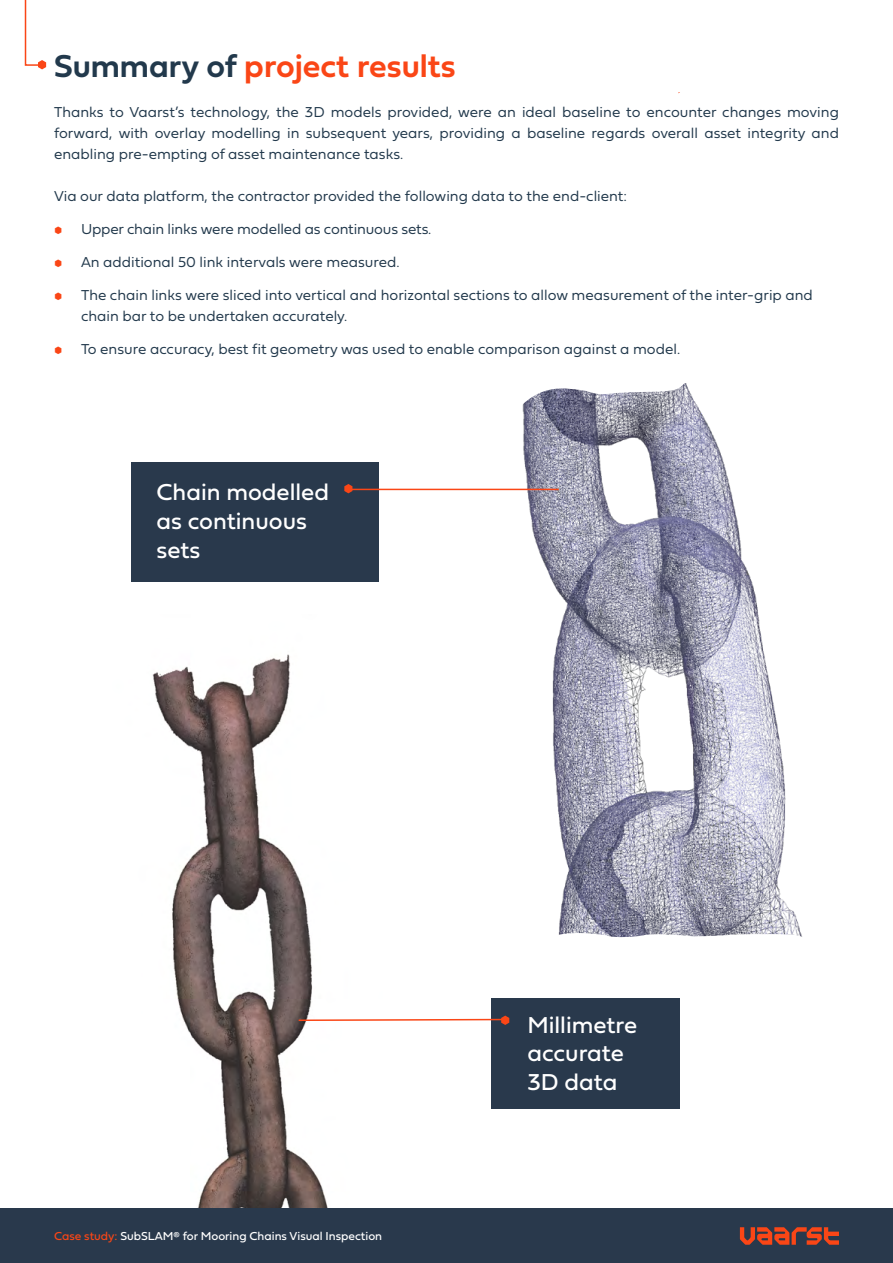
<style>
.page{position:relative;width:893px;height:1263px;background:#fff}
.page>*{position:absolute;margin:0;border:0;box-sizing:border-box;transform-origin:0 0}
.t1{font:33px "Fieldwork Geo Demibold";color:#fa4616}
.t2{font:24px/28.8px "Fieldwork Geo Regular";color:#fff}
.t3{font:15px/21px "Fieldwork Geo Light";color:#22394c;text-align:justify}
.t4{font:12px "Fieldwork Geo Regular";color:#fff}
.s1{color:#22394c}
.s2{color:#fa4616}
.s3{font-size:10.5px}
</style>
<div class="page">
<img style="left:0;top:654px;width:403px;height:555px">
<svg style="left:24px;top:0;width:23px;height:69px"></svg>
<div style="left:491px;top:998px;width:188px;height:111px;background:#29394c"></div>
<svg style="left:297px;top:1015px;width:212px;height:10px"></svg>
<div style="left:0;top:1209px;width:893px;height:54px;background:#29394c"></div>
<svg style="left:740px;top:1227px;width:99px;height:18px"></svg>
<div style="left:132px;top:462px;width:247px;height:120px;background:#29394c"></div>
<svg style="left:344px;top:484px;width:8px;height:9px"></svg>
<img style="left:503px;top:393px;width:297px;height:536px">
<hr style="left:348px;top:489px;width:211px;height:1px;background:#fa4616">
<svg style="left:503px;top:383px;width:187px;height:33px"></svg>
<svg style="left:558px;top:929px;width:245px;height:9px"></svg>
<h1 class="t1" style="left:54px;top:40px;width:403px"><span class="s1">Summary of</span> project results</h1>
<p class="t3" style="left:54px;top:101px;width:786px">Thanks to Vaarst’s technology, the 3D models provided, were an ideal baseline to encounter changes moving forward, with overlay modelling in subsequent years, providing a baseline regards overall asset integrity and enabling pre-empting of asset maintenance tasks.</p>
<p class="t3" style="left:54px;top:185px;width:575px">Via our data platform, the contractor provided the following data to the end-client:</p>
<p class="t3" style="left:54px;top:218px;width:379px"><span class="s2">⬢</span> Upper chain links were modelled as continuous sets.</p>
<p class="t3" style="left:54px;top:251px;width:347px"><span class="s2">⬢</span> An additional 50 link intervals were measured.</p>
<p class="t3" style="left:81px;top:284px;width:733px;text-indent:-27px"><span class="s2">⬢</span> The chain links were sliced into vertical and horizontal sections to allow measurement of the inter-grip and chain bar to be undertaken accurately.</p>
<p class="t3" style="left:54px;top:338px;width:628px"><span class="s2">⬢</span> To ensure accuracy, best fit geometry was used to enable comparison against a model.</p>
<h2 class="t2" style="left:157px;top:477px;width:174px">Chain modelled as continuous sets</h2>
<p class="t4" style="left:54px;top:1227px;width:330px"><span class="s2">Case study:</span> SubSLAM<span class="s3">®</span> for Mooring Chains Visual Inspection</p>
<h2 class="t2" style="left:527px;top:1009px;width:111px">Millimetre accurate<br>3D data</h2>
</div>
